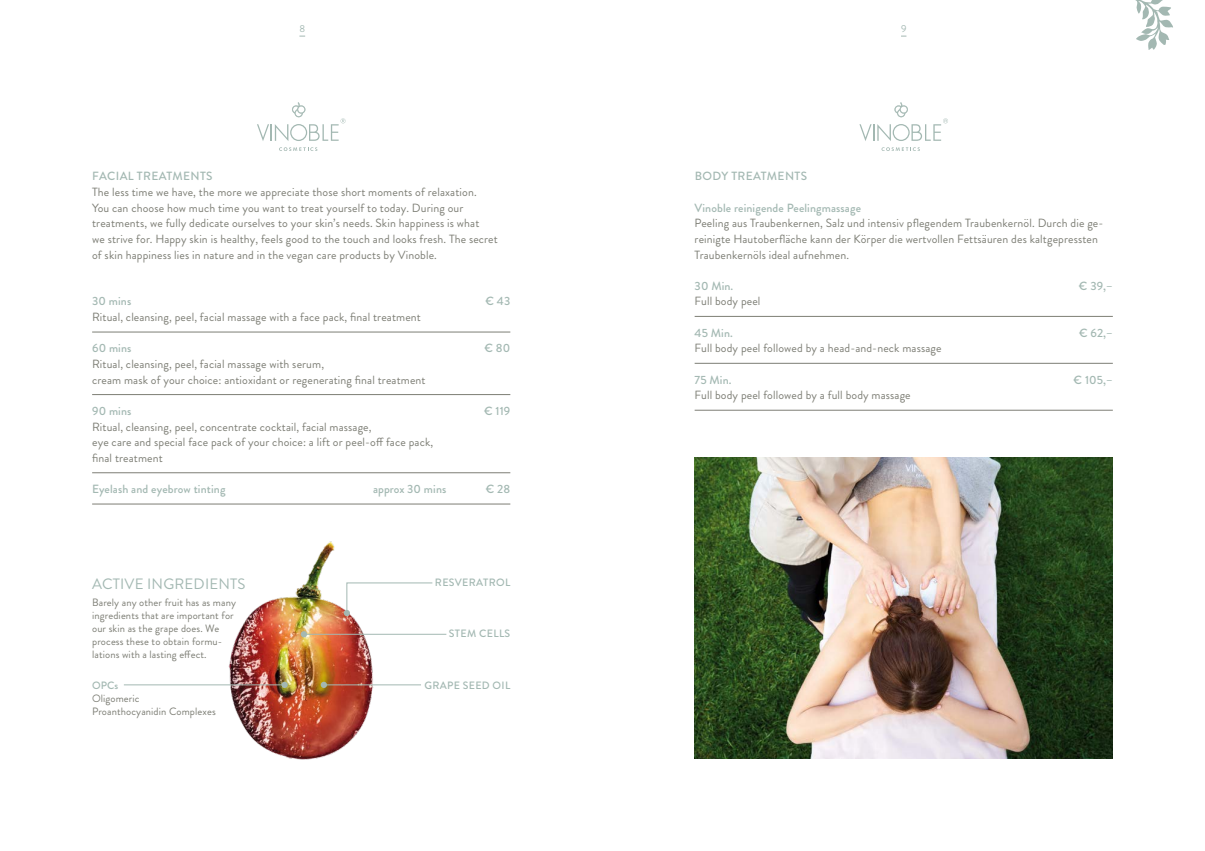
<style>
.page{position:relative;width:1205px;height:851px;background:#fff}
.page>*{position:absolute;margin:0;border:0;box-sizing:border-box;transform-origin:0 0}
.t1{font:15px "Brandon Grotesque";letter-spacing:.01em;color:#a3b8b2}
.t2{font:11.88px/15.6px "Brandon Grotesque";letter-spacing:.01em;color:#7d7e75}
.t3{font:500 11.88px "Brandon Grotesque";letter-spacing:.01em;color:#a3b8b2}
.t4{font:500 11.88px "Brandon Grotesque";letter-spacing:.03em;color:#a3b8b2}
.t5{font:10.62px/13.1px "Brandon Grotesque";letter-spacing:.01em;color:#7d7e75}
.t6{font:500 10.62px "Brandon Grotesque";letter-spacing:.03em;color:#a3b8b2}
.t7{font:10px "Brandon Grotesque";color:#a3b8b2}
</style>
<div class="page">
<svg style="left:1135px;top:0;width:38px;height:50px"></svg>
<img style="left:694px;top:457px;width:419px;height:301px">
<svg style="left:279px;top:147px;width:38px;height:4px"></svg>
<svg style="left:257px;top:102px;width:88px;height:39px"></svg>
<svg style="left:881px;top:147px;width:39px;height:4px"></svg>
<svg style="left:859px;top:102px;width:89px;height:39px"></svg>
<hr style="left:92px;top:331px;width:418px;height:1px;background:#7d7e75">
<hr style="left:92px;top:394px;width:418px;height:1px;background:#7d7e75">
<hr style="left:92px;top:472px;width:418px;height:1px;background:#7d7e75">
<hr style="left:92px;top:503px;width:418px;height:1px;background:#7d7e75">
<img style="left:225px;top:541px;width:152px;height:219px">
<hr style="left:124px;top:684px;width:161px;height:1px;background:#a3b8b2">
<div style="left:281px;top:681px;width:7px;height:7px;background:#a3b8b2;border-radius:50%"></div>
<hr style="left:324px;top:684px;width:97px;height:1px;background:#a3b8b2">
<div style="left:321px;top:681px;width:6px;height:7px;background:#a3b8b2;border-radius:50%"></div>
<hr style="left:304px;top:634px;width:142px;height:1px;background:#a3b8b2">
<svg style="left:301px;top:631px;width:6px;height:6px"></svg>
<svg style="left:346px;top:582px;width:87px;height:31px"></svg>
<div style="left:344px;top:609px;width:6px;height:7px;background:#a3b8b2;border-radius:50%"></div>
<hr style="left:694px;top:316px;width:419px;height:1px;background:#7d7e75">
<hr style="left:694px;top:363px;width:419px;height:1px;background:#7d7e75">
<hr style="left:694px;top:410px;width:419px;height:1px;background:#7d7e75">
<p class="t7" style="left:299px;top:22px;width:7px">8</p>
<p class="t7" style="left:901px;top:22px;width:7px">9</p>
<p class="t4" style="left:92px;top:168px;width:122px">FACIAL TREATMENTS</p>
<p class="t2" style="left:92px;top:184px;width:407px">The less time we have, the more we appreciate those short moments of relaxation.<br>You can choose how much time you want to treat yourself to today. During our treatments, we fully dedicate ourselves to your skin’s needs. Skin happiness is what<br>we strive for. Happy skin is healthy, feels good to the touch and looks fresh. The secret of skin happiness lies in nature and in the vegan care products by Vinoble.</p>
<p class="t3" style="left:92px;top:293px;width:41px">30 mins</p>
<p class="t3" style="left:485px;top:293px;width:26px">€ 43</p>
<p class="t2" style="left:92px;top:309px;width:330px">Ritual, cleansing, peel, facial massage with a face pack, final treatment</p>
<p class="t3" style="left:92px;top:340px;width:41px">60 mins</p>
<p class="t3" style="left:484px;top:340px;width:27px">€ 80</p>
<p class="t2" style="left:92px;top:356px;width:335px">Ritual, cleansing, peel, facial massage with serum,<br>cream mask of your choice: antioxidant or regenerating final treatment</p>
<p class="t3" style="left:92px;top:402px;width:41px">90 mins</p>
<p class="t3" style="left:484px;top:402px;width:28px">€ 119</p>
<p class="t2" style="left:92px;top:419px;width:343px">Ritual, cleansing, peel, concentrate cocktail, facial massage,<br>eye care and special face pack of your choice: a lift or peel-off face pack, final treatment</p>
<p class="t3" style="left:92px;top:480px;width:135px">Eyelash and eyebrow tinting</p>
<p class="t3" style="left:373px;top:480px;width:75px">approx 30 mins</p>
<p class="t3" style="left:486px;top:480px;width:26px">€ 28</p>
<p class="t1" style="left:92px;top:573px;width:155px">ACTIVE INGREDIENTS</p>
<p class="t5" style="left:92px;top:595px;width:145px">Barely any other fruit has as many ingredients that are important for our skin as the grape does. We process these to obtain formu&shy;lations with a lasting effect.</p>
<p class="t6" style="left:92px;top:677px;width:28px">OPCs</p>
<p class="t5" style="left:92px;top:691px;width:125px">Oligomeric<br>Proanthocyanidin Complexes</p>
<p class="t6" style="left:435px;top:575px;width:77px">RESVERATROL</p>
<p class="t6" style="left:449px;top:626px;width:63px">STEM CELLS</p>
<p class="t6" style="left:424px;top:677px;width:87px">GRAPE SEED OIL</p>
<p class="t4" style="left:695px;top:168px;width:114px">BODY TREATMENTS</p>
<p class="t3" style="left:694px;top:199px;width:168px">Vinoble reinigende Peelingmassage</p>
<p class="t2" style="left:694px;top:215px;width:410px">Peeling aus Traubenkernen, Salz und intensiv pflegendem Traubenkernöl. Durch die ge&shy;reinigte Hautoberfläche kann der Körper die wertvollen Fettsäuren des kaltgepressten<br>Traubenkernöls ideal aufnehmen.</p>
<p class="t3" style="left:694px;top:277px;width:40px">30 Min.</p>
<p class="t3" style="left:1079px;top:277px;width:35px">€ 39,–</p>
<p class="t2" style="left:694px;top:294px;width:67px">Full body peel</p>
<p class="t3" style="left:694px;top:324px;width:40px">45 Min.</p>
<p class="t3" style="left:1079px;top:324px;width:35px">€ 62,–</p>
<p class="t2" style="left:694px;top:340px;width:248px">Full body peel followed by a head-and-neck massage</p>
<p class="t3" style="left:694px;top:371px;width:38px">75 Min.</p>
<p class="t3" style="left:1073px;top:371px;width:41px">€ 105,–</p>
<p class="t2" style="left:694px;top:387px;width:218px">Full body peel followed by a full body massage</p>
</div>
